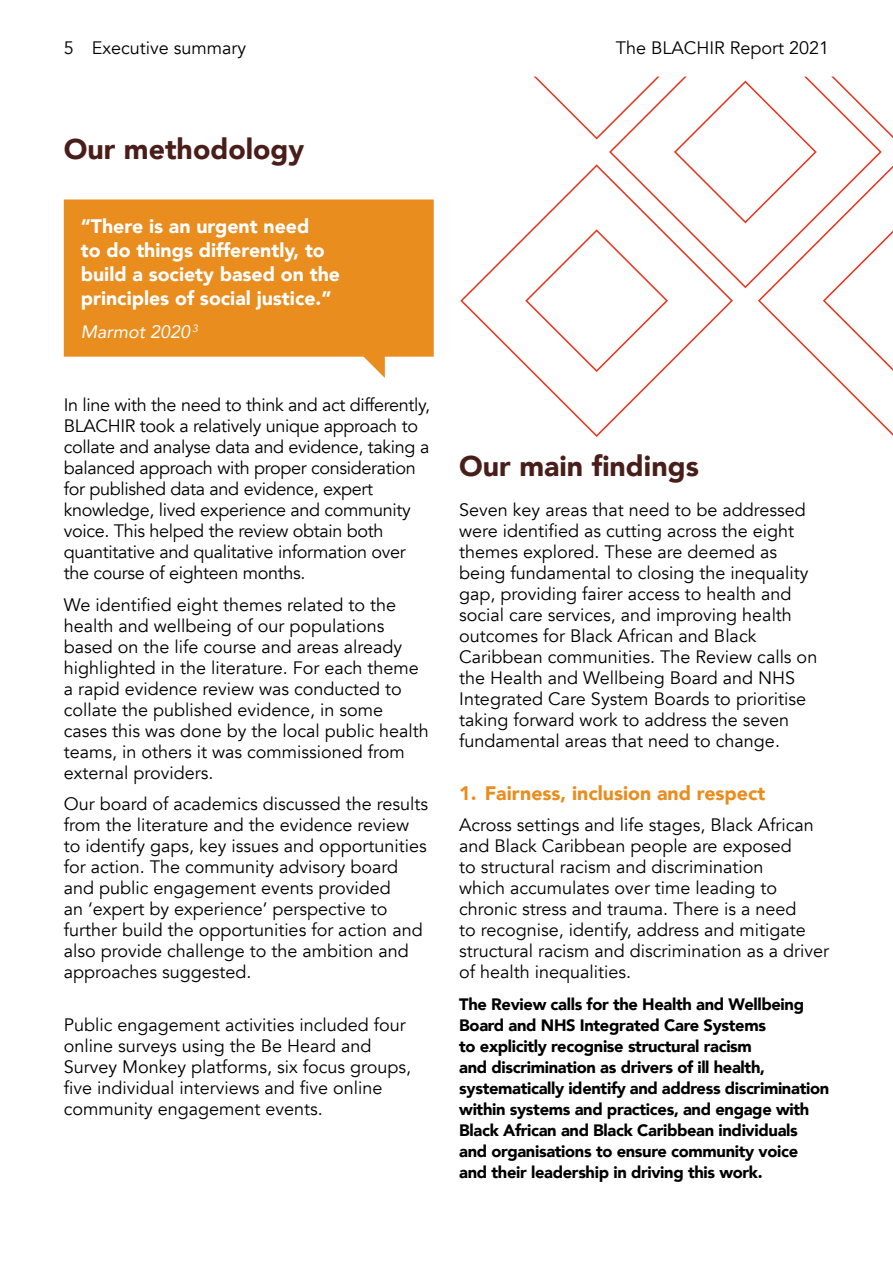
<style>
.page{position:relative;width:893px;height:1263px;background:#fff}
.page>*{position:absolute;margin:0;border:0;box-sizing:border-box;transform-origin:0 0}
.t1{font:900 28.5px "Avenir";color:#491e1a}
.Pullquote{font:900 19.5px/24px "Avenir";color:#fff}
.t2{font:900 19.5px "Avenir";color:#ea8d1f}
.t3{font:18px/21px "Avenir";color:#000}
.t4{font:18px/21px "Avenir";letter-spacing:-.02em;color:#000}
.Pullquote_cite{font:italic 18px "Avenir";color:#fff}
.t5{font:900 16.5px/21px "Avenir";letter-spacing:-.02em;color:#000}
</style>
<div class="page">
<svg style="left:882px;top:125px;width:11px;height:13px"></svg>
<svg style="left:534px;top:77px;width:75px;height:62px"></svg>
<svg style="left:460px;top:164px;width:273px;height:273px"></svg>
<svg style="left:609px;top:77px;width:273px;height:211px"></svg>
<svg style="left:758px;top:166px;width:135px;height:270px"></svg>
<svg style="left:64px;top:199px;width:370px;height:179px;background:#ec9a39"></svg>
<p class="t3" style="left:64px;top:38px;width:184px">5 Executive summary</p>
<p class="t3" style="left:616px;top:38px;width:215px">The BLACHIR Report 2021</p>
<h2 class="t1" style="left:64px;top:125px;width:242px">Our methodology</h2>
<p class="Pullquote" style="left:81px;top:213px;width:261px">“There is an urgent need<br>to do things differently, to build a society based on the principles of social justice.”</p>
<p class="Pullquote_cite" style="left:81px;top:320px;width:119px">Marmot 2020 <sup>3</sup></p>
<p class="t4" style="left:64px;top:395px;width:368px">In line with the need to think and act differently, BLACHIR took a relatively unique approach to collate and analyse data and evidence, taking a balanced approach with proper consideration for published data and evidence, expert knowledge, lived experience and community voice. This helped the review obtain both quantitative and qualitative information over the course of eighteen months.</p>
<p class="t3" style="left:64px;top:594px;width:367px">We identified eight themes related to the health and wellbeing of our populations based on the life course and areas already highlighted in the literature. For each theme a rapid evidence review was conducted to collate the published evidence, in some cases this was done by the local public health teams, in others it was commissioned from external providers.</p>
<p class="t3" style="left:64px;top:794px;width:366px">Our board of academics discussed the results from the literature and the evidence review to identify gaps, key issues and opportunities for action. The community advisory board and public engagement events provided<br>an ‘expert by experience’ perspective to further build the opportunities for action and also provide challenge to the ambition and approaches suggested.</p>
<p class="t3" style="left:64px;top:1014px;width:349px">Public engagement activities included four online surveys using the Be Heard and Survey Monkey platforms, six focus groups, five individual interviews and five online community engagement events.</p>
<h2 class="t1" style="left:459px;top:442px;width:241px">Our main findings</h2>
<p class="t3" style="left:459px;top:500px;width:360px">Seven key areas that need to be addressed were identified as cutting across the eight themes explored. These are deemed as being fundamental to closing the inequality gap, providing fairer access to health and social care services, and improving health outcomes for Black African and Black Caribbean communities. The Review calls on the Health and Wellbeing Board and NHS Integrated Care System Boards to prioritise taking forward work to address the seven fundamental areas that need to change.</p>
<h3 class="t2" style="left:459px;top:776px;width:308px">1. Fairness, inclusion and respect</h3>
<p class="t3" style="left:459px;top:815px;width:371px">Across settings and life stages, Black African and Black Caribbean people are exposed<br>to structural racism and discrimination<br>which accumulates over time leading to chronic stress and trauma. There is a need<br>to recognise, identify, address and mitigate structural racism and discrimination as a driver of health inequalities.</p>
<p class="t5" style="left:459px;top:993px;width:371px">The Review calls for the Health and Wellbeing Board and NHS Integrated Care Systems<br>to explicitly recognise structural racism<br>and discrimination as drivers of ill health, systematically identify and address discrimination within systems and practices, and engage with Black African and Black Caribbean individuals and organisations to ensure community voice and their leadership in driving this work.</p>
</div>
